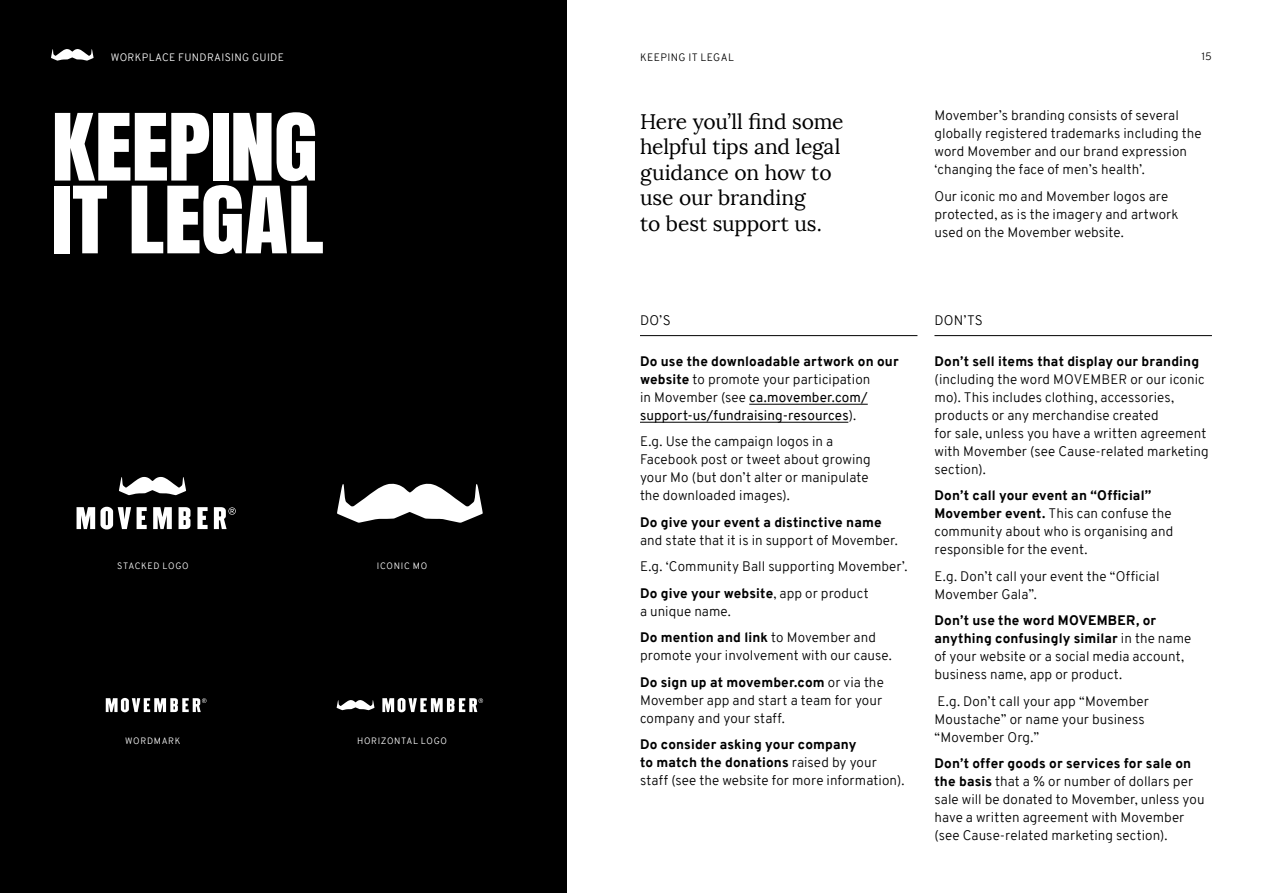
<style>
.page{position:relative;width:1263px;height:893px;background:#fff}
.page>*{position:absolute;margin:0;border:0;box-sizing:border-box;transform-origin:0 0}
.t1{font:78.75px/72.8px "Anton";letter-spacing:-.005em;color:#fff;scale:1.15 1}
.t2{font:21px/25.5px "Lora";letter-spacing:-.01em;color:#000}
.t3{font:300 13.5px/18px "Overpass";letter-spacing:.005em;color:#000}
.t4{font:13.5px/18px "Overpass";letter-spacing:.01em;color:#000}
.t5{font:800 13.5px "Overpass";letter-spacing:.01em;color:#000}
.t6{font:300 10.5px "Overpass";letter-spacing:.03em;color:#fff}
.t7{font:300 10.5px "Overpass";letter-spacing:.035em;color:#000}
.t8{font:300 9px "Overpass";letter-spacing:.075em;color:#fff}
.s1{font-weight:800}
.s2{font-weight:300}
</style>
<div class="page">
<div style="left:0;top:0;width:566px;height:893px;background:#000"></div>
<svg style="left:51px;top:49px;width:43px;height:12px"></svg>
<hr style="left:749px;top:404px;width:119px;height:1px;background:#000">
<hr style="left:640px;top:422px;width:208px;height:1px;background:#000">
<svg style="left:337px;top:484px;width:146px;height:39px"></svg>
<svg style="left:214px;top:507px;width:22px;height:22px"></svg>
<svg style="left:119px;top:477px;width:67px;height:18px"></svg>
<svg style="left:137px;top:507px;width:10px;height:22px"></svg>
<svg style="left:197px;top:507px;width:11px;height:22px"></svg>
<svg style="left:179px;top:507px;width:11px;height:22px"></svg>
<svg style="left:153px;top:507px;width:19px;height:22px"></svg>
<svg style="left:77px;top:507px;width:54px;height:22px"></svg>
<svg style="left:337px;top:700px;width:37px;height:10px"></svg>
<svg style="left:382px;top:698px;width:101px;height:14px"></svg>
<svg style="left:106px;top:698px;width:100px;height:14px"></svg>
<hr style="left:640px;top:335px;width:277px;height:1px;background:#000">
<hr style="left:934px;top:335px;width:278px;height:1px;background:#000">
<p class="t6" style="left:111px;top:49px;width:175px">WORKPLACE FUNDRAISING GUIDE</p>
<p class="t7" style="left:640px;top:49px;width:95px">KEEPING IT LEGAL</p>
<p class="t7" style="left:1201px;top:49px;width:12px">15</p>
<h1 class="t1" style="left:51px;top:117px;width:238px">KEEPING<br>IT LEGAL</h1>
<p class="t8" style="left:117px;top:559px;width:73px">STACKED LOGO</p>
<p class="t8" style="left:377px;top:559px;width:52px">ICONIC MO</p>
<p class="t8" style="left:125px;top:735px;width:57px">WORDMARK</p>
<p class="t8" style="left:357px;top:735px;width:91px">HORIZONTAL LOGO</p>
<h2 class="t2" style="left:640px;top:109px;width:205px">Here you’ll find some helpful tips and legal guidance on how to use our branding<br>to best support us.</h2>
<p class="t3" style="left:934px;top:107px;width:269px">Movember’s branding consists of several globally registered trademarks including the word Movember and our brand expression ‘changing the face of men’s health’.</p>
<p class="t3" style="left:934px;top:187px;width:245px">Our iconic mo and Movember logos are protected, as is the imagery and artwork used on the Movember website.</p>
<p class="t3" style="left:640px;top:311px;width:32px">DO’S</p>
<p class="t3" style="left:934px;top:311px;width:50px">DON’TS</p>
<p class="t4" style="left:640px;top:352px;width:260px"><span class="s1">Do use the downloadable artwork on our website</span> <span class="s2">to promote your participation<br>in Movember (see</span> ca.movember.com/ support-us/fundraising-resources<span class="s2">).</span></p>
<p class="t3" style="left:640px;top:433px;width:232px">E.g. Use the campaign logos in a<br>Facebook post or tweet about growing your Mo (but don’t alter or manipulate the downloaded images).</p>
<p class="t5" style="left:640px;top:513px;width:243px">Do give your event a distinctive name</p>
<p class="t3" style="left:640px;top:527px;width:269px;line-height:26.5px">and state that it is in support of Movember.<br>E.g. ‘Community Ball supporting Movember’.<br><span class="s1">Do give your website</span>, app or product</p>
<p class="t3" style="left:640px;top:598px;width:238px;line-height:26.5px">a unique name.<br><span class="s1">Do mention and link</span> to Movember and</p>
<p class="t3" style="left:640px;top:643px;width:253px;line-height:26.5px">promote your involvement with our cause.<br><span class="s1">Do sign up at movember.com</span> or via the</p>
<p class="t3" style="left:640px;top:691px;width:244px">Movember app and start a team for your company and your staff.</p>
<p class="t3" style="left:640px;top:736px;width:266px"><span class="s1">Do consider asking your company<br>to match the donations</span> raised by your staff (see the website for more information).</p>
<p class="t5" style="left:934px;top:352px;width:266px">Don’t sell items that display our branding</p>
<p class="t3" style="left:934px;top:370px;width:276px">(including the word MOVEMBER or our iconic mo). This includes clothing, accessories, products or any merchandise created<br>for sale, unless you have a written agreement with Movember (see Cause-related marketing section).</p>
<p class="t3" style="left:934px;top:487px;width:240px"><span class="s1">Don’t call your event an “Official” Movember event.</span> This can confuse the community about who is organising and responsible for the event.</p>
<p class="t3" style="left:934px;top:567px;width:227px">E.g. Don’t call your event the “Official<br>Movember Gala”.</p>
<p class="t3" style="left:934px;top:612px;width:258px"><span class="s1">Don’t use the word MOVEMBER, or anything confusingly similar</span> in the name of your website or a social media account, business name, app or product.</p>
<p class="t3" style="left:934px;top:692px;width:216px">E.g. Don’t call your app “Movember<br>Moustache” or name your business “Movember Org.”</p>
<p class="t3" style="left:934px;top:755px;width:272px"><span class="s1">Don’t offer goods or services for sale on the basis</span> that a % or number of dollars per sale will be donated to Movember, unless you have a written agreement with Movember (see Cause-related marketing section).</p>
</div>
